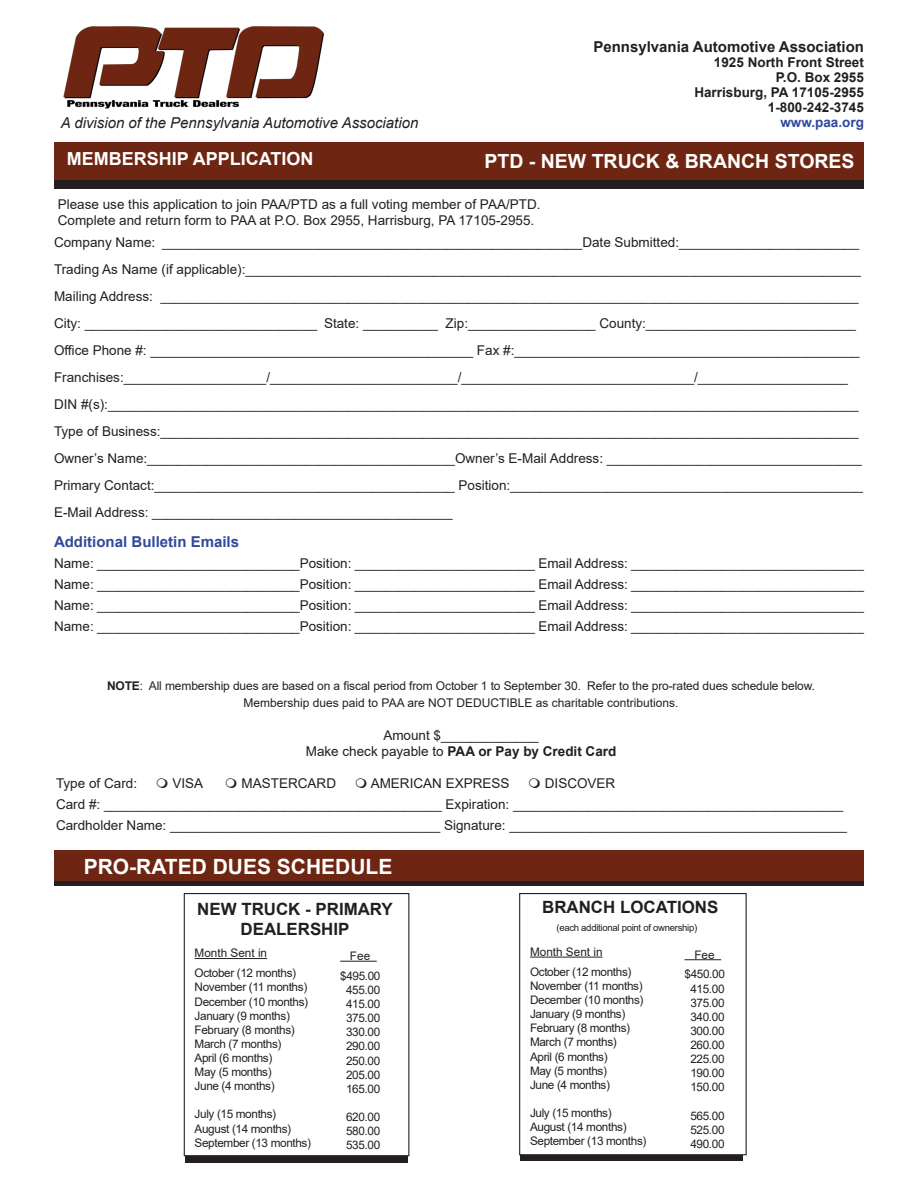
<style>
.page{position:relative;width:918px;height:1188px;background:#fff}
.page>*{position:absolute;margin:0;border:0;box-sizing:border-box;transform-origin:0 0}
.t1{font:700 21px "Arial";color:#fff}
.t2{font:700 19.5px "Arial";color:#fff}
.t3{font:700 18px "Arial";color:#fff}
.t4{font:700 16.95px "Arial";color:#231f20}
.t5{font:italic 15px "Arial";color:#231f20}
.t6{font:700 15px "Arial";color:#231f20}
.t7{font:700 15px "Arial";color:#2f499d}
.t8{font:13.5px/27px "Arial";color:#231f20}
.t9{font:700 13.5px "Arial";color:#231f20}
.t10{font:700 13.5px "Arial";color:#2f499d}
.t11{font:12px "Arial";letter-spacing:-.01em;color:#231f20}
.t12{font:11.7px "Arial";letter-spacing:-.03em;color:#231f20}
.t13{font:11.7px "Arial";color:#231f20}
.t14{font:9.6px "Arial";letter-spacing:-.03em;color:#231f20}
.s1{font-weight:700}
.s2{font-weight:400}
</style>
<div class="page">
<div style="left:54px;top:164px;width:810px;height:25px;background:#231f20"></div>
<div style="left:54px;top:142px;width:810px;height:37px;background:#6e2612"></div>
<div style="left:54px;top:872px;width:810px;height:14px;background:#231f20"></div>
<div style="left:54px;top:850px;width:810px;height:31px;background:#6e2612"></div>
<div style="left:185px;top:901px;width:223px;height:262px;background:#231f20"></div>
<div style="left:184px;top:894px;width:225px;height:262px;background:#fff"></div>
<div style="left:184px;top:893px;width:225px;height:263px;border:1px solid #231f20"></div>
<hr style="left:195px;top:958px;width:72px;height:1px;background:#231f20">
<hr style="left:340px;top:961px;width:37px;height:1px;background:#231f20">
<div style="left:520px;top:901px;width:222px;height:260px;background:#231f20"></div>
<div style="left:520px;top:894px;width:226px;height:261px;background:#fff"></div>
<div style="left:519px;top:893px;width:228px;height:262px;border:1px solid #231f20"></div>
<hr style="left:530px;top:957px;width:73px;height:1px;background:#231f20">
<hr style="left:685px;top:959px;width:36px;height:1px;background:#231f20">
<img style="left:63px;top:26px;width:261px;height:83px">
<p class="t5" style="left:61px;top:113px;width:359px">A division of the Pennsylvania Automotive Association</p>
<p class="t6" style="left:593px;top:36px;width:272px">Pennsylvania Automotive Association</p>
<p class="t9" style="left:714px;top:52px;width:152px">1925 North Front Street</p>
<p class="t9" style="left:776px;top:67px;width:90px">P.O. Box 2955</p>
<p class="t9" style="left:694px;top:82px;width:171px">Harrisburg, PA 17105-2955</p>
<p class="t9" style="left:768px;top:97px;width:98px">1-800-242-3745</p>
<p class="t10" style="left:780px;top:112px;width:85px">www.paa.org</p>
<p class="t3" style="left:67px;top:146px;width:248px">MEMBERSHIP APPLICATION</p>
<p class="t2" style="left:484px;top:147px;width:372px">PTD - NEW TRUCK &amp; BRANCH STORES</p>
<p class="t8" style="left:58px;top:191px;width:484px">Please use this application to join PAA/PTD as a full voting member of PAA/PTD.</p>
<p class="t8" style="left:58px;top:207px;width:478px">Complete and return form to PAA at P.O. Box 2955, Harrisburg, PA 17105-2955.</p>
<p class="t8" style="left:54px;top:229px;width:807px">Company Name: ________________________________________________________Date Submitted:________________________</p>
<p class="t8" style="left:54px;top:256px;width:809px">Trading As Name (if applicable):__________________________________________________________________________________<br>Mailing Address: _____________________________________________________________________________________________</p>
<p class="t8" style="left:54px;top:310px;width:804px">City: _______________________________ State: __________ Zip:_________________ County:____________________________</p>
<p class="t8" style="left:54px;top:337px;width:807px">Office Phone #: ___________________________________________ Fax #:______________________________________________</p>
<p class="t8" style="left:54px;top:364px;width:796px">Franchises:___________________/_________________________/_______________________________/____________________</p>
<p class="t8" style="left:54px;top:391px;width:806px">DIN #(s):____________________________________________________________________________________________________</p>
<p class="t8" style="left:54px;top:418px;width:806px">Type of Business:_____________________________________________________________________________________________</p>
<p class="t8" style="left:54px;top:445px;width:810px">Owner’s Name:_________________________________________Owner’s E-Mail Address: __________________________________</p>
<p class="t8" style="left:54px;top:472px;width:811px">Primary Contact:________________________________________ Position:_______________________________________________</p>
<p class="t8" style="left:54px;top:499px;width:400px">E-Mail Address: ________________________________________</p>
<p class="t7" style="left:54px;top:531px;width:187px">Additional Bulletin Emails</p>
<p class="t8" style="left:54px;top:550px;width:811px">Name: ___________________________Position: ________________________ Email Address: _______________________________</p>
<p class="t8" style="left:54px;top:571px;width:811px">Name: ___________________________Position: ________________________ Email Address: _______________________________</p>
<p class="t8" style="left:54px;top:592px;width:811px">Name: ___________________________Position: ________________________ Email Address: _______________________________</p>
<p class="t8" style="left:54px;top:613px;width:811px">Name: ___________________________Position: ________________________ Email Address: _______________________________</p>
<p class="t11" style="left:107px;top:678px;width:710px"><span class="s1">NOTE</span>: All membership dues are based on a fiscal period from October 1 to September 30. Refer to the pro-rated dues schedule below.</p>
<p class="t11" style="left:244px;top:694px;width:437px">Membership dues paid to PAA are NOT DEDUCTIBLE as charitable contributions.</p>
<p class="t8" style="left:383px;top:721px;width:157px">Amount $_____________</p>
<p class="t9" style="left:306px;top:742px;width:312px"><span class="s2">Make check payable to</span> PAA or Pay by Credit Card</p>
<p class="t8" style="left:56px;top:769px;width:83px">Type of Card:</p>
<p class="t8" style="left:172px;top:769px;width:32px">VISA</p>
<p class="t8" style="left:242px;top:769px;width:96px">MASTERCARD</p>
<p class="t8" style="left:371px;top:769px;width:140px">AMERICAN EXPRESS</p>
<p class="t8" style="left:545px;top:769px;width:72px">DISCOVER</p>
<p class="t8" style="left:56px;top:790px;width:789px">Card #: _____________________________________________ Expiration: ____________________________________________</p>
<p class="t8" style="left:56px;top:811px;width:793px">Cardholder Name: ____________________________________ Signature: _____________________________________________</p>
<p class="t1" style="left:84px;top:852px;width:310px">PRO-RATED DUES SCHEDULE</p>
<p class="t4" style="left:197px;top:897px;width:197px">NEW TRUCK - PRIMARY</p>
<p class="t4" style="left:241px;top:917px;width:110px">DEALERSHIP</p>
<p class="t13" style="left:195px;top:945px;width:74px">Month Sent in</p>
<p class="t12" style="left:195px;top:965px;width:103px">October (12 months)</p>
<p class="t12" style="left:195px;top:979px;width:114px">November (11 months)</p>
<p class="t12" style="left:195px;top:993px;width:115px">December (10 months)</p>
<p class="t12" style="left:195px;top:1007px;width:97px">January (9 months)</p>
<p class="t12" style="left:195px;top:1022px;width:102px">February (8 months)</p>
<p class="t12" style="left:195px;top:1036px;width:88px">March (7 months)</p>
<p class="t12" style="left:195px;top:1050px;width:79px">April (6 months)</p>
<p class="t12" style="left:195px;top:1064px;width:79px">May (5 months)</p>
<p class="t12" style="left:195px;top:1078px;width:82px">June (4 months)</p>
<p class="t12" style="left:195px;top:1106px;width:83px">July (15 months)</p>
<p class="t12" style="left:195px;top:1120px;width:98px">August (14 months)</p>
<p class="t12" style="left:195px;top:1134px;width:118px">September (13 months)</p>
<p class="t12" style="left:350px;top:948px;width:22px">Fee</p>
<p class="t12" style="left:340px;top:968px;width:42px">$495.00</p>
<p class="t12" style="left:346px;top:982px;width:36px">455.00</p>
<p class="t12" style="left:346px;top:996px;width:36px">415.00</p>
<p class="t12" style="left:346px;top:1010px;width:36px">375.00</p>
<p class="t12" style="left:346px;top:1024px;width:36px">330.00</p>
<p class="t12" style="left:346px;top:1038px;width:36px">290.00</p>
<p class="t12" style="left:346px;top:1052px;width:36px">250.00</p>
<p class="t12" style="left:346px;top:1067px;width:36px">205.00</p>
<p class="t12" style="left:346px;top:1081px;width:36px">165.00</p>
<p class="t12" style="left:346px;top:1109px;width:36px">620.00</p>
<p class="t12" style="left:346px;top:1123px;width:36px">580.00</p>
<p class="t12" style="left:346px;top:1137px;width:36px">535.00</p>
<p class="t4" style="left:542px;top:895px;width:178px">BRANCH LOCATIONS</p>
<p class="t13" style="left:530px;top:944px;width:74px">Month Sent in</p>
<p class="t12" style="left:530px;top:964px;width:103px">October (12 months)</p>
<p class="t12" style="left:530px;top:978px;width:114px">November (11 months)</p>
<p class="t12" style="left:530px;top:992px;width:115px">December (10 months)</p>
<p class="t12" style="left:530px;top:1006px;width:97px">January (9 months)</p>
<p class="t12" style="left:530px;top:1020px;width:102px">February (8 months)</p>
<p class="t12" style="left:530px;top:1034px;width:88px">March (7 months)</p>
<p class="t12" style="left:530px;top:1048px;width:79px">April (6 months)</p>
<p class="t12" style="left:530px;top:1062px;width:79px">May (5 months)</p>
<p class="t12" style="left:530px;top:1077px;width:82px">June (4 months)</p>
<p class="t12" style="left:530px;top:1105px;width:83px">July (15 months)</p>
<p class="t12" style="left:530px;top:1119px;width:98px">August (14 months)</p>
<p class="t12" style="left:530px;top:1133px;width:118px">September (13 months)</p>
<p class="t14" style="left:556px;top:921px;width:142px">(each additional point of ownership)</p>
<p class="t12" style="left:694px;top:946px;width:22px">Fee</p>
<p class="t12" style="left:685px;top:966px;width:42px">$450.00</p>
<p class="t12" style="left:690px;top:980px;width:36px">415.00</p>
<p class="t12" style="left:690px;top:995px;width:36px">375.00</p>
<p class="t12" style="left:690px;top:1009px;width:36px">340.00</p>
<p class="t12" style="left:690px;top:1023px;width:36px">300.00</p>
<p class="t12" style="left:690px;top:1037px;width:36px">260.00</p>
<p class="t12" style="left:690px;top:1051px;width:36px">225.00</p>
<p class="t12" style="left:690px;top:1065px;width:36px">190.00</p>
<p class="t12" style="left:690px;top:1079px;width:36px">150.00</p>
<p class="t12" style="left:690px;top:1107px;width:36px">565.00</p>
<p class="t12" style="left:690px;top:1122px;width:36px">525.00</p>
<p class="t12" style="left:690px;top:1136px;width:36px">490.00</p>
</div>
